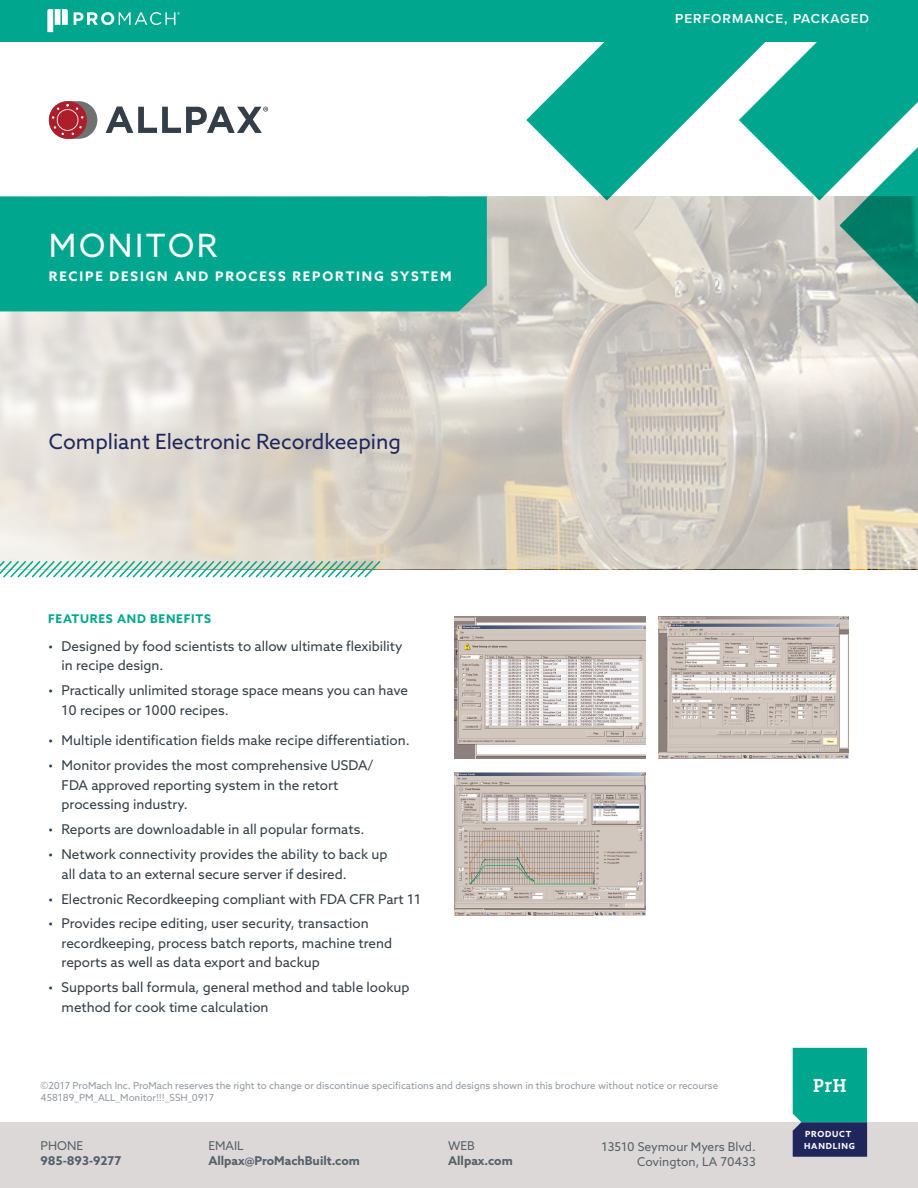
<style>
.page{position:relative;width:918px;height:1188px;background:#fff}
.page>*{position:absolute;margin:0;border:0;box-sizing:border-box;transform-origin:0 0}
.t1{font:32.1px "Azo Sans";letter-spacing:.08em;color:#fff}
.Intro_line{font:21px "Azo Sans";color:#1f265b}
.t2{font:500 19.2px "Vista Slab OTCE";color:#fff}
.t3{font:13.5px/19.5px "Azo Sans";color:#313e48}
.Tagline{font:600 13.5px "Proxima Nova";letter-spacing:.075em;color:#fff}
.t4{font:700 13.2px "Azo Sans";letter-spacing:.14em;color:#fff}
.Contact_info{font:700 12.15px/14.5px "Azo Sans";color:#566169}
.Contact_info-2{font:12.15px "Azo Sans";color:#566169}
.Sub_Heading{font:700 12px "Azo Sans";letter-spacing:.06em;color:#00a78e}
.Legal_Line{font:9.75px "Azo Sans";color:#93989f}
.t5{font:700 8.4px/12px "Azo Sans";letter-spacing:.09em;color:#fff}
.s1{font-weight:400}
</style>
<div class="page">
<svg style="left:0;top:196px;width:918px;height:373px;background:#d6d1c9"></svg>
<svg style="left:526px;top:41px;width:392px;height:265px"></svg>
<div style="left:0;top:0;width:918px;height:41px;background:#00a78e"></div>
<div style="left:0;top:196px;width:487px;height:115px;background:#00a78e"></div>
<svg style="left:0;top:559px;width:382px;height:19px"></svg>
<div style="left:0;top:1122px;width:918px;height:66px;background:#dcd8d7"></div>
<svg style="left:793px;top:1048px;width:74px;height:109px;background:#0c7f7f"></svg>
<div style="left:49px;top:101px;width:48px;height:38px;background:#707171;border-radius:19px"></div>
<svg style="left:49px;top:101px;width:38px;height:38px"></svg>
<svg style="left:106px;top:107px;width:162px;height:26px"></svg>
<svg style="left:47px;top:9px;width:21px;height:23px"></svg>
<svg style="left:74px;top:12px;width:106px;height:13px"></svg>
<img style="left:455px;top:616px;width:190px;height:143px">
<img style="left:455px;top:773px;width:190px;height:143px">
<img style="left:658px;top:616px;width:191px;height:143px">
<p class="t1" style="left:49px;top:224px;width:170px">MONITOR</p>
<p class="t4" style="left:49px;top:268px;width:404px">RECIPE DESIGN AND PROCESS REPORTING SYSTEM</p>
<p class="Intro_line" style="left:49px;top:427px;width:354px">Compliant Electronic Recordkeeping</p>
<p class="Sub_Heading" style="left:48px;top:610px;width:164px">FEATURES AND BENEFITS</p>
<p class="t3" style="left:62px;top:636px;width:342px;text-indent:-14px">• Designed by food scientists to allow ultimate flexibility in recipe design.</p>
<p class="t3" style="left:62px;top:680px;width:348px;text-indent:-14px">• Practically unlimited storage space means you can have<br>10 recipes or 1000 recipes.</p>
<p class="t3" style="left:48px;top:731px;width:363px">• Multiple identification fields make recipe differentiation.</p>
<p class="t3" style="left:62px;top:756px;width:313px;text-indent:-14px">• Monitor provides the most comprehensive USDA/<br>FDA approved reporting system in the retort processing industry.</p>
<p class="t3" style="left:48px;top:820px;width:318px">• Reports are downloadable in all popular formats.</p>
<p class="t3" style="left:62px;top:844px;width:327px;text-indent:-14px">• Network connectivity provides the ability to back up all data to an external secure server if desired.</p>
<p class="t3" style="left:48px;top:889px;width:374px">• Electronic Recordkeeping compliant with FDA CFR Part 11</p>
<p class="t3" style="left:62px;top:914px;width:332px;text-indent:-14px">• Provides recipe editing, user security, transaction recordkeeping, process batch reports, machine trend reports as well as data export and backup</p>
<p class="t3" style="left:62px;top:978px;width:349px;text-indent:-14px">• Supports ball formula, general method and table lookup method for cook time calculation</p>
<p class="Tagline" style="left:675px;top:9px;width:196px">PERFORMANCE, PACKAGED</p>
<p class="Legal_Line" style="left:40px;top:1079px;width:679px">©2017 ProMach Inc. ProMach reserves the right to change or discontinue specifications and designs shown in this brochure without notice or recourse</p>
<p class="Legal_Line" style="left:40px;top:1091px;width:175px">458189_PM_ALL_Monitor!!!_SSH_0917</p>
<p class="Contact_info" style="left:40px;top:1138px;width:82px"><span class="s1">PHONE<br></span>985-893-9277</p>
<p class="Contact_info" style="left:208px;top:1138px;width:153px"><span class="s1">EMAIL<br></span>Allpax@ProMachBuilt.com</p>
<p class="Contact_info" style="left:448px;top:1138px;width:66px"><span class="s1">WEB<br></span>Allpax.com</p>
<p class="Contact_info-2" style="left:602px;top:1139px;width:156px">13510 Seymour Myers Blvd.</p>
<p class="Contact_info-2" style="left:637px;top:1153px;width:120px">Covington, LA 70433</p>
<p class="t2" style="left:813px;top:1074px;width:36px">PrH</p>
<p class="t5" style="left:804px;top:1128px;width:52px">PRODUCT<br>HANDLING</p>
</div>
